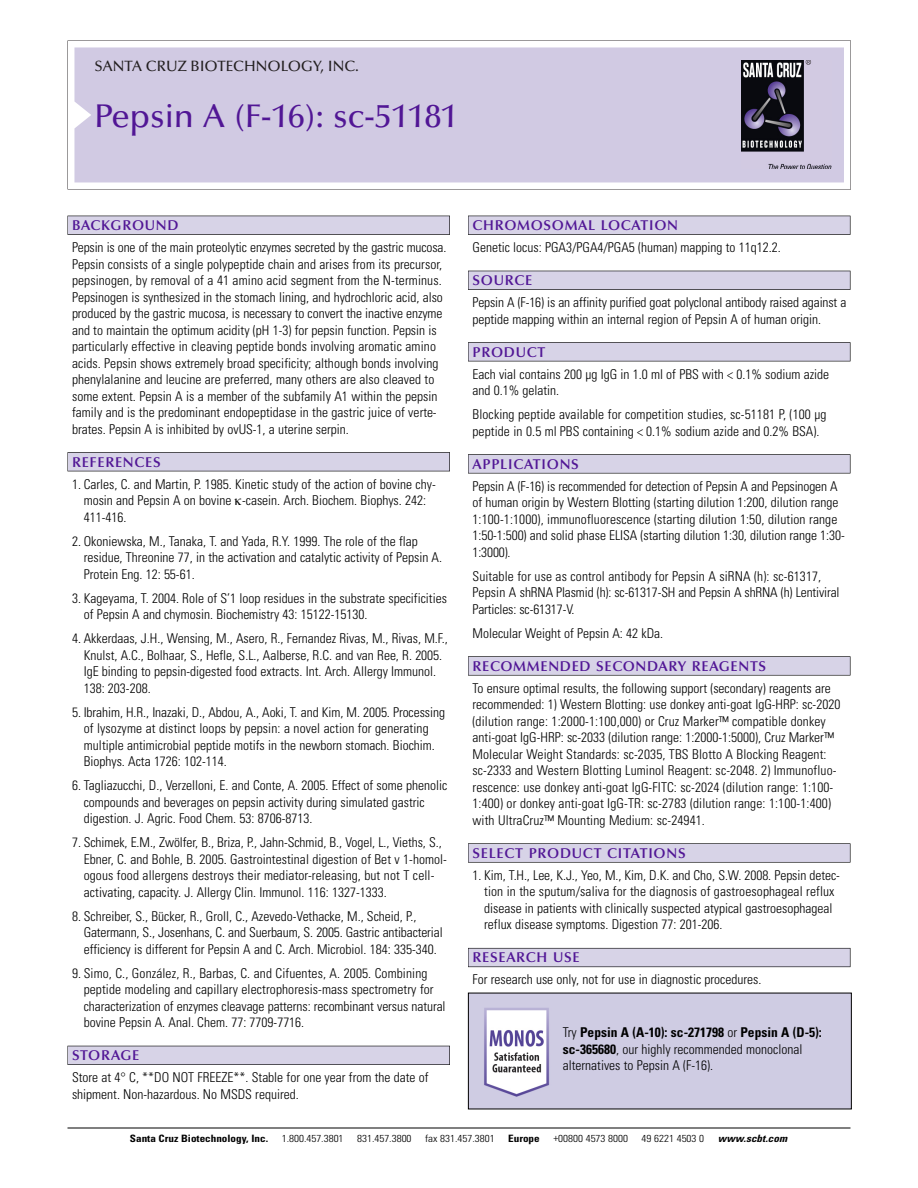
<style>
.page{position:relative;width:918px;height:1188px;background:#fff}
.page>*{position:absolute;margin:0;border:0;box-sizing:border-box;transform-origin:0 0}
.t1{font:500 33px "Optima";color:#511695}
.t2{font:500 15px "Optima";color:#231f20}
.t3{font:600 14.25px "Optima";letter-spacing:.05em;color:#511695}
.t4{font:300 condensed 13.5px/16.5px "Univers";color:#000}
.t5{font:300 condensed 10.2px "Univers";color:#000;scale:1.1 1}
.t6{font:700 condensed 10.2px "Univers";color:#000;scale:1.1 1}
.t7{font:italic 700 condensed 10.2px "Univers";letter-spacing:.005em;color:#000;scale:1.1 1}
.s1{font-weight:700}
</style>
<div class="page">
<svg style="left:68px;top:40px;width:783px;height:149px"></svg>
<div style="left:74px;top:47px;width:770px;height:135px;background:#d1cae3"></div>
<img style="left:741px;top:60px;width:90px;height:108px">
<div style="left:68px;top:216px;width:382px;height:19px;background:#525155"></div>
<div style="left:68px;top:216px;width:381px;height:18px;background:#d7d3e7"></div>
<div style="left:68px;top:452px;width:382px;height:19px;background:#525155"></div>
<div style="left:68px;top:453px;width:381px;height:18px;background:#d7d3e7"></div>
<div style="left:68px;top:1046px;width:382px;height:19px;background:#525158"></div>
<div style="left:68px;top:1046px;width:381px;height:18px;background:#d7d3e7"></div>
<div style="left:468px;top:216px;width:382px;height:19px;background:#525155"></div>
<div style="left:468px;top:216px;width:382px;height:18px;background:#d7d3e7"></div>
<div style="left:468px;top:271px;width:382px;height:19px;background:#515055"></div>
<div style="left:468px;top:271px;width:382px;height:18px;background:#d7d3e7"></div>
<div style="left:468px;top:342px;width:382px;height:19px;background:#545357"></div>
<div style="left:468px;top:343px;width:382px;height:18px;background:#d7d3e7"></div>
<div style="left:468px;top:454px;width:382px;height:19px;background:#575759"></div>
<div style="left:468px;top:455px;width:382px;height:18px;background:#d7d3e7"></div>
<svg style="left:468px;top:656px;width:382px;height:20px"></svg>
<div style="left:468px;top:657px;width:382px;height:18px;background:#d7d3e7"></div>
<div style="left:468px;top:843px;width:382px;height:20px;background:#666667"></div>
<div style="left:468px;top:844px;width:382px;height:18px;background:#d7d3e7"></div>
<div style="left:468px;top:948px;width:382px;height:19px;background:#66646d"></div>
<div style="left:468px;top:949px;width:382px;height:18px;background:#d7d3e7"></div>
<hr style="left:68px;top:1128px;width:782px;height:1px;background:#000">
<img style="left:470px;top:995px;width:380px;height:112px">
<p class="t2" style="left:94px;top:61px;width:266px">SANTA CRUZ BIOTECHNOLOGY, INC.</p>
<h1 class="t1" style="left:94px;top:103px;width:365px">Pepsin A (F-16): sc-51181</h1>
<p class="t3" style="left:72px;top:219px;width:108px">BACKGROUND</p>
<p class="t4" style="left:72px;top:240px;width:376px">Pepsin is one of the main proteolytic enzymes secreted by the gastric mucosa.<br>Pepsin consists of a single polypeptide chain and arises from its precursor, pepsinogen, by removal of a 41 amino acid segment from the N-terminus.<br>Pepsinogen is synthesized in the stomach lining, and hydrochloric acid, also produced by the gastric mucosa, is necessary to convert the inactive enzyme and to maintain the optimum acidity (pH 1-3) for pepsin function. Pepsin is particularly effective in cleaving peptide bonds involving aromatic amino acids. Pepsin shows extremely broad specificity; although bonds involving phenylalanine and leucine are preferred, many others are also cleaved to some extent. Pepsin A is a member of the subfamily A1 within the pepsin family and is the predominant endopeptidase in the gastric juice of verte&shy;brates. Pepsin A is inhibited by ovUS-1, a uterine serpin.</p>
<p class="t3" style="left:72px;top:456px;width:90px">REFERENCES</p>
<p class="t4" style="left:84px;top:477px;width:354px;text-indent:-12px">1. Carles, C. and Martin, P. 1985. Kinetic study of the action of bovine chy&shy;mosin and Pepsin A on bovine -casein. Arch. Biochem. Biophys. 242:<br>411-416.</p>
<p class="t4" style="left:84px;top:534px;width:360px;text-indent:-12px">2. Okoniewska, M., Tanaka, T. and Yada, R.Y. 1999. The role of the flap residue, Threonine 77, in the activation and catalytic activity of Pepsin A.<br>Protein Eng. 12: 55-61.</p>
<p class="t4" style="left:84px;top:591px;width:365px;text-indent:-12px">3. Kageyama, T. 2004. Role of S’1 loop residues in the substrate specificities of Pepsin A and chymosin. Biochemistry 43: 15122-15130.</p>
<p class="t4" style="left:84px;top:631px;width:366px;text-indent:-12px">4. Akkerdaas, J.H., Wensing, M., Asero, R., Fernandez Rivas, M., Rivas, M.F., Knulst, A.C., Bolhaar, S., Hefle, S.L., Aalberse, R.C. and van Ree, R. 2005.<br>IgE binding to pepsin-digested food extracts. Int. Arch. Allergy Immunol.<br>138: 203-208.</p>
<p class="t4" style="left:84px;top:705px;width:363px;text-indent:-12px">5. Ibrahim, H.R., Inazaki, D., Abdou, A., Aoki, T. and Kim, M. 2005. Processing of lysozyme at distinct loops by pepsin: a novel action for generating multiple antimicrobial peptide motifs in the newborn stomach. Biochim.<br>Biophys. Acta 1726: 102-114.</p>
<p class="t4" style="left:84px;top:778px;width:365px;text-indent:-12px">6. Tagliazucchi, D., Verzelloni, E. and Conte, A. 2005. Effect of some phenolic compounds and beverages on pepsin activity during simulated gastric digestion. J. Agric. Food Chem. 53: 8706-8713.</p>
<p class="t4" style="left:84px;top:835px;width:365px;text-indent:-12px">7. Schimek, E.M., Zwölfer, B., Briza, P., Jahn-Schmid, B., Vogel, L., Vieths, S., Ebner, C. and Bohle, B. 2005. Gastrointestinal digestion of Bet v 1-homol&shy;ogous food allergens destroys their mediator-releasing, but not T cell&shy;activating, capacity. J. Allergy Clin. Immunol. 116: 1327-1333.</p>
<p class="t4" style="left:84px;top:909px;width:361px;text-indent:-12px">8. Schreiber, S., Bücker, R., Groll, C., Azevedo-Vethacke, M., Scheid, P.,<br>Gatermann, S., Josenhans, C. and Suerbaum, S. 2005. Gastric antibacterial efficiency is different for Pepsin A and C. Arch. Microbiol. 184: 335-340.</p>
<p class="t4" style="left:84px;top:966px;width:363px;text-indent:-12px">9. Simo, C., González, R., Barbas, C. and Cifuentes, A. 2005. Combining peptide modeling and capillary electrophoresis-mass spectrometry for characterization of enzymes cleavage patterns: recombinant versus natural bovine Pepsin A. Anal. Chem. 77: 7709-7716.</p>
<p class="t3" style="left:72px;top:1050px;width:69px">STORAGE</p>
<p class="t4" style="left:72px;top:1070px;width:358px">Store at 4° C, **DO NOT FREEZE**. Stable for one year from the date of shipment. Non-hazardous. No MSDS required.</p>
<p class="t3" style="left:473px;top:219px;width:207px">CHROMOSOMAL LOCATION</p>
<p class="t4" style="left:473px;top:240px;width:310px">Genetic locus: PGA3/PGA4/PGA5 (human) mapping to 11q12.2.</p>
<p class="t3" style="left:473px;top:275px;width:61px">SOURCE</p>
<p class="t4" style="left:473px;top:295px;width:375px">Pepsin A (F-16) is an affinity purified goat polyclonal antibody raised against a peptide mapping within an internal region of Pepsin A of human origin.</p>
<p class="t3" style="left:473px;top:346px;width:74px">PRODUCT</p>
<p class="t4" style="left:473px;top:367px;width:358px">Each vial contains 200 µg IgG in 1.0 ml of PBS with &lt; 0.1% sodium azide and 0.1% gelatin.</p>
<p class="t4" style="left:473px;top:407px;width:356px">Blocking peptide available for competition studies, sc-51181 P, (100 µg peptide in 0.5 ml PBS containing &lt; 0.1% sodium azide and 0.2% BSA).</p>
<p class="t3" style="left:473px;top:458px;width:108px">APPLICATIONS</p>
<p class="t4" style="left:473px;top:479px;width:374px">Pepsin A (F-16) is recommended for detection of Pepsin A and Pepsinogen A of human origin by Western Blotting (starting dilution 1:200, dilution range 1:100-1:1000), immunofluorescence (starting dilution 1:50, dilution range 1:50-1:500) and solid phase ELISA (starting dilution 1:30, dilution range 1:30- 1:3000).</p>
<p class="t4" style="left:473px;top:569px;width:369px">Suitable for use as control antibody for Pepsin A siRNA (h): sc-61317,<br>Pepsin A shRNA Plasmid (h): sc-61317-SH and Pepsin A shRNA (h) Lentiviral<br>Particles: sc-61317-V.</p>
<p class="t4" style="left:473px;top:626px;width:192px">Molecular Weight of Pepsin A: 42 kDa.</p>
<p class="t3" style="left:473px;top:660px;width:295px">RECOMMENDED SECONDARY REAGENTS</p>
<p class="t4" style="left:473px;top:681px;width:369px">To ensure optimal results, the following support (secondary) reagents are recommended: 1) Western Blotting: use donkey anti-goat IgG-HRP: sc-2020 (dilution range: 1:2000-1:100,000) or Cruz Marker™ compatible donkey anti-goat IgG-HRP: sc-2033 (dilution range: 1:2000-1:5000), Cruz Marker™ Molecular Weight Standards: sc-2035, TBS Blotto A Blocking Reagent: sc-2333 and Western Blotting Luminol Reagent: sc-2048. 2) Immunofluo&shy;rescence: use donkey anti-goat IgG-FITC: sc-2024 (dilution range: 1:100- 1:400) or donkey anti-goat IgG-TR: sc-2783 (dilution range: 1:100-1:400) with UltraCruz™ Mounting Medium: sc-24941.</p>
<p class="t3" style="left:473px;top:847px;width:215px">SELECT PRODUCT CITATIONS</p>
<p class="t4" style="left:484px;top:868px;width:357px;text-indent:-12px">1. Kim, T.H., Lee, K.J., Yeo, M., Kim, D.K. and Cho, S.W. 2008. Pepsin detec&shy;tion in the sputum/saliva for the diagnosis of gastroesophageal reflux disease in patients with clinically suspected atypical gastroesophageal reflux disease symptoms. Digestion 77: 201-206.</p>
<p class="t3" style="left:473px;top:952px;width:109px">RESEARCH USE</p>
<p class="t4" style="left:473px;top:973px;width:290px">For research use only, not for use in diagnostic procedures.</p>
<p class="t4" style="left:563px;top:1025px;width:261px">Try <span class="s1">Pepsin A (A-10): sc-271798</span> or <span class="s1">Pepsin A (D-5): sc-365680</span>, our highly recommended monoclonal alternatives to Pepsin A (F-16).</p>
<p class="t6" style="left:130px;top:1135px;width:127px">Santa Cruz Biotechnology, Inc.</p>
<p class="t5" style="left:282px;top:1135px;width:58px">1.800.457.3801</p>
<p class="t5" style="left:357px;top:1135px;width:51px">831.457.3800</p>
<p class="t5" style="left:425px;top:1135px;width:65px">fax 831.457.3801</p>
<p class="t6" style="left:508px;top:1135px;width:30px">Europe</p>
<p class="t5" style="left:553px;top:1135px;width:69px">+00800 4573 8000</p>
<p class="t5" style="left:642px;top:1135px;width:58px">49 6221 4503 0</p>
<p class="t7" style="left:718px;top:1135px;width:64px">www.scbt.com</p>
</div>
